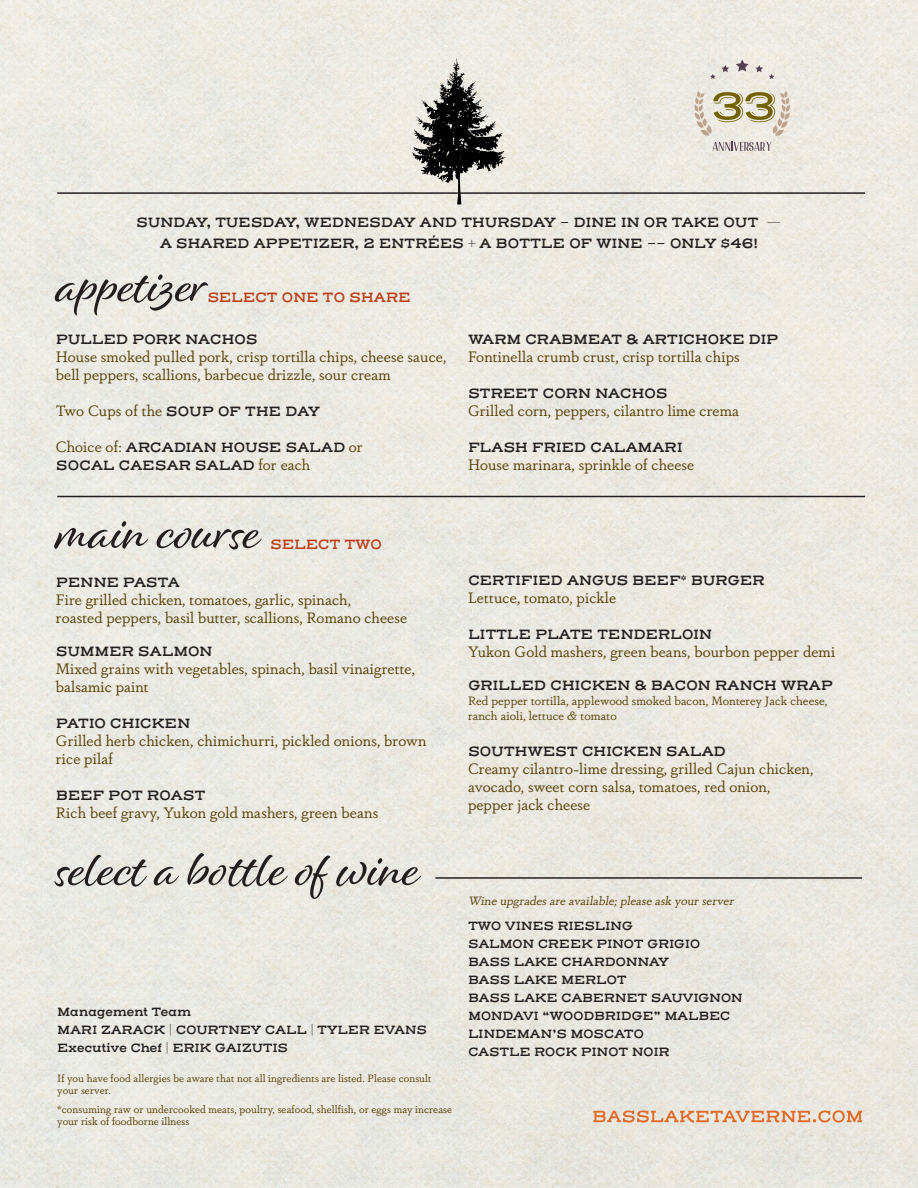
<style>
.page{position:relative;width:918px;height:1188px;background:#fff}
.page>*{position:absolute;margin:0;border:0;box-sizing:border-box;transform-origin:0 0}
.t1{font:54px "Alisha";color:#231f20}
.t2{font:15px/18px "Dapifer";letter-spacing:.01em;color:#553f00}
.t3{font:600 13.5px/18px "Henderson Slab Basic";letter-spacing:-.03em;color:#231f20}
.t4{font:600 13.5px "Henderson Slab Basic";letter-spacing:-.03em;color:#bc3f18}
.t5{font:600 12px/18px "Henderson Slab Basic";letter-spacing:-.03em;color:#231f20}
.t6{font:12px/15px "Dapifer";letter-spacing:.01em;color:#553f00}
.t7{font:italic 12px "Dapifer";color:#553f00}
.t8{font:10.5px/12px "Dapifer";letter-spacing:.01em;color:#553f00}
.s1{font-family:"Henderson Slab Basic";font-weight:600;font-size:13.5px;color:#231f20}
.s2{font-family:"Dapifer";font-weight:400;font-size:15px;color:#553f00}
</style>
<div class="page">
<img style="left:0;top:0;width:918px;height:1188px">
<svg style="left:412px;top:58px;width:94px;height:147px;background:#979691"></svg>
<hr style="left:57px;top:192px;width:808px;height:2px;background:#231f20">
<hr style="left:57px;top:496px;width:808px;height:1px;background:#231f20">
<hr style="left:436px;top:877px;width:426px;height:2px;background:#231f20">
<svg style="left:593px;top:1110px;width:269px;height:13px;background:#e5b89a"></svg>
<svg style="left:736px;top:59px;width:13px;height:13px"></svg>
<svg style="left:755px;top:65px;width:8px;height:7px"></svg>
<svg style="left:710px;top:65px;width:19px;height:14px"></svg>
<svg style="left:769px;top:74px;width:5px;height:5px"></svg>
<svg style="left:713px;top:142px;width:58px;height:9px"></svg>
<svg style="left:694px;top:91px;width:96px;height:45px;background:#d1c9b0"></svg>
<p class="t3" style="left:136px;top:212px;width:647px;line-height:21px;text-align:center">SUNDAY, TUESDAY, WEDNESDAY AND THURSDAY - DINE IN OR TAKE OUT —<br>A SHARED APPETIZER, 2 ENTRÉES + A BOTTLE OF WINE -- ONLY $46!</p>
<h1 class="t1" style="left:57px;top:252px;width:152px">appetizer</h1>
<p class="t4" style="left:207px;top:289px;width:205px">SELECT ONE TO SHARE</p>
<p class="t3" style="left:56px;top:331px;width:203px">PULLED PORK NACHOS</p>
<p class="t2" style="left:56px;top:347px;width:392px">House smoked pulled pork, crisp tortilla chips, cheese sauce, bell peppers, scallions, barbecue drizzle, sour cream</p>
<p class="t2" style="left:56px;top:401px;width:266px">Two Cups of the <span class="s1">SOUP OF THE DAY</span></p>
<p class="t3" style="left:56px;top:439px;width:308px"><span class="s2">Choice of:</span> ARCADIAN HOUSE SALAD <span class="s2">or<br></span>SOCAL CAESAR SALAD <span class="s2">for each</span></p>
<p class="t3" style="left:468px;top:331px;width:312px">WARM CRABMEAT &amp; ARTICHOKE DIP</p>
<p class="t2" style="left:468px;top:347px;width:273px">Fontinella crumb crust, crisp tortilla chips</p>
<p class="t3" style="left:468px;top:385px;width:201px">STREET CORN NACHOS</p>
<p class="t2" style="left:468px;top:401px;width:273px">Grilled corn, peppers, cilantro lime crema</p>
<p class="t3" style="left:468px;top:439px;width:216px">FLASH FRIED CALAMARI</p>
<p class="t2" style="left:468px;top:455px;width:228px">House marinara, sprinkle of cheese</p>
<h1 class="t1" style="left:57px;top:499px;width:204px">main course</h1>
<p class="t4" style="left:270px;top:535px;width:114px">SELECT TWO</p>
<p class="t3" style="left:56px;top:574px;width:126px">PENNE PASTA</p>
<p class="t2" style="left:56px;top:590px;width:353px">Fire grilled chicken, tomatoes, garlic, spinach,<br>roasted peppers, basil butter, scallions, Romano cheese</p>
<p class="t3" style="left:56px;top:643px;width:158px">SUMMER SALMON</p>
<p class="t2" style="left:56px;top:659px;width:361px">Mixed grains with vegetables, spinach, basil vinaigrette, balsamic paint</p>
<p class="t3" style="left:56px;top:715px;width:136px">PATIO CHICKEN</p>
<p class="t2" style="left:56px;top:731px;width:372px">Grilled herb chicken, chimichurri, pickled onions, brown rice pilaf</p>
<p class="t3" style="left:56px;top:787px;width:151px">BEEF POT ROAST</p>
<p class="t2" style="left:56px;top:803px;width:324px">Rich beef gravy, Yukon gold mashers, green beans</p>
<h1 class="t1" style="left:56px;top:836px;width:365px">select a bottle of wine</h1>
<p class="t5" style="left:57px;top:1004px;width:372px">Management Team<br>MARI ZARACK | COURTNEY CALL | TYLER EVANS<br>Executive Chef | ERIK GAIZUTIS</p>
<p class="t8" style="left:57px;top:1072px;width:376px">If you have food allergies be aware that not all ingredients are listed. Please consult your server.</p>
<p class="t8" style="left:57px;top:1103px;width:396px">*consuming raw or undercooked meats, poultry, seafood, shellfish, or eggs may increase your risk of foodborne illness</p>
<p class="t3" style="left:468px;top:572px;width:298px">CERTIFIED ANGUS BEEF* BURGER</p>
<p class="t2" style="left:468px;top:588px;width:150px">Lettuce, tomato, pickle</p>
<p class="t3" style="left:468px;top:626px;width:246px">LITTLE PLATE TENDERLOIN</p>
<p class="t2" style="left:468px;top:642px;width:369px">Yukon Gold mashers, green beans, bourbon pepper demi</p>
<p class="t3" style="left:468px;top:677px;width:367px">GRILLED CHICKEN &amp; BACON RANCH WRAP</p>
<p class="t6" style="left:468px;top:693px;width:361px">Red pepper tortilla, applewood smoked bacon, Monterey Jack cheese, ranch aioli, lettuce &amp; tomato</p>
<p class="t3" style="left:468px;top:743px;width:260px">SOUTHWEST CHICKEN SALAD</p>
<p class="t2" style="left:468px;top:759px;width:347px">Creamy cilantro-lime dressing, grilled Cajun chicken, avocado, sweet corn salsa, tomatoes, red onion, pepper jack cheese</p>
<p class="t7" style="left:468px;top:893px;width:270px">Wine upgrades are available;please ask your server</p>
<p class="t5" style="left:468px;top:917px;width:276px">TWO VINES RIESLING<br>SALMON CREEK PINOT GRIGIO<br>BASS LAKE CHARDONNAY<br>BASS LAKE MERLOT<br>BASS LAKE CABERNET SAUVIGNON<br>MONDAVI “WOODBRIDGE” MALBEC<br>LINDEMAN’S MOSCATO<br>CASTLE ROCK PINOT NOIR</p>
</div>
